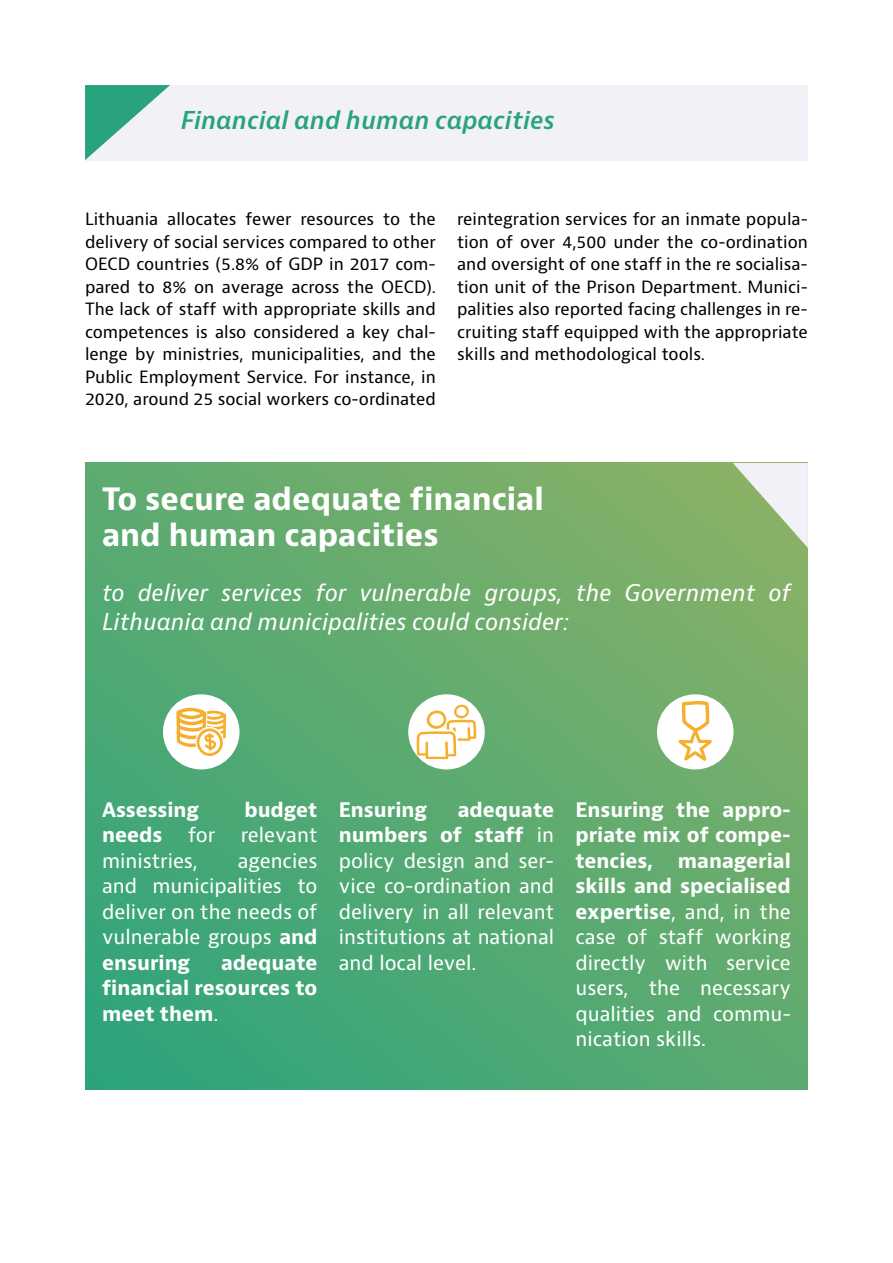
<style>
.page{position:relative;width:893px;height:1263px;background:#fff}
.page>*{position:absolute;margin:0;border:0;box-sizing:border-box;transform-origin:0 0}
.t1{font:700 30px/36px "Bernini Sans";color:#fff}
.t2{font:italic 600 24px "Bernini Sans";color:#28a37d}
.t3{font:italic 22.5px/28.5px "Bernini Sans";color:#fff}
.t4{font:19.5px/25.5px "Bernini Sans";color:#fff;text-align:justify}
.t5{font:700 19.5px/25.5px "Bernini Sans";color:#fff;text-align:justify}
.t6{font:16.5px/22.5px "Bernini Sans";color:#000;text-align:justify}
.s1{font-weight:700}
.s2{font-weight:400}
</style>
<div class="page">
<div style="left:85px;top:85px;width:723px;height:75px;background:#f2f1f7"></div>
<svg style="left:85px;top:85px;width:85px;height:75px"></svg>
<svg style="left:85px;top:463px;width:723px;height:626px;background:#5baa70"></svg>
<svg style="left:733px;top:463px;width:75px;height:85px"></svg>
<div style="left:163px;top:694px;width:77px;height:75px;background:#fff;border-radius:50%"></div>
<div style="left:657px;top:694px;width:76px;height:75px;background:#fff;border-radius:50%"></div>
<div style="left:408px;top:694px;width:77px;height:75px;background:#fff;border-radius:50%"></div>
<svg style="left:176px;top:708px;width:50px;height:48px"></svg>
<svg style="left:417px;top:705px;width:59px;height:54px"></svg>
<svg style="left:679px;top:701px;width:33px;height:60px"></svg>
<h2 class="t2" style="left:181px;top:105px;width:376px">Financial and human capacities</h2>
<p class="t6" style="left:85px;top:208px;width:352px">Lithuania allocates fewer resources to the delivery of social services compared to other OECD countries (5.8% of GDP in 2017 com&shy;pared to 8% on average across the OECD).<br>The lack of staff with appropriate skills and competences is also considered a key chal&shy;lenge by ministries, municipalities, and the Public Employment Service. For instance, in 2020, around 25 social workers co-ordinated</p>
<p class="t6" style="left:457px;top:208px;width:352px">reintegration services for an inmate popula&shy;tion of over 4,500 under the co-ordination and oversight of one staff in the re socialisa&shy;tion unit of the Prison Department. Munici&shy;palities also reported facing challenges in re&shy;cruiting staff equipped with the appropriate skills and methodological tools.</p>
<h1 class="t1" style="left:102px;top:482px;width:443px">To secure adequate financial and human capacities</h1>
<h3 class="t3" style="left:102px;top:579px;width:690px">to deliver services for vulnerable groups, the Government of<br>Lithuania and municipalities could consider:</h3>
<p class="t5" style="left:102px;top:797px;width:99px">Assessing</p>
<p class="t5" style="left:244px;top:797px;width:75px">budget</p>
<p class="t5" style="left:102px;top:823px;width:62px">needs</p>
<p class="t4" style="left:188px;top:823px;width:29px">for</p>
<p class="t4" style="left:241px;top:823px;width:78px">relevant</p>
<p class="t4" style="left:102px;top:848px;width:97px">ministries,</p>
<p class="t4" style="left:102px;top:848px;width:217px;text-indent:136px">agencies and municipalities to deliver on the needs of vulnerable groups <span class="s1">and ensuring</span></p>
<p class="t5" style="left:102px;top:950px;width:217px;text-indent:119px">adequate financial resources to meet them<span class="s2">.</span></p>
<p class="t4" style="left:339px;top:797px;width:217px;text-indent:119px"><span class="s1">adequate numbers of staff</span> in policy design and ser&shy;vice co-ordination and delivery in all relevant institutions at national and local level.</p>
<p class="t5" style="left:575px;top:797px;width:217px">Ensuring the appro&shy;priate mix of compe&shy;tencies,</p>
<p class="t5" style="left:339px;top:797px;width:90px">Ensuring</p>
<p class="t4" style="left:575px;top:848px;width:217px;text-indent:102px"><span class="s1">managerial skills and specialised expertise</span>, and, in the case of staff working directly with service users, the necessary qualities and commu&shy;nication skills.</p>
</div>
